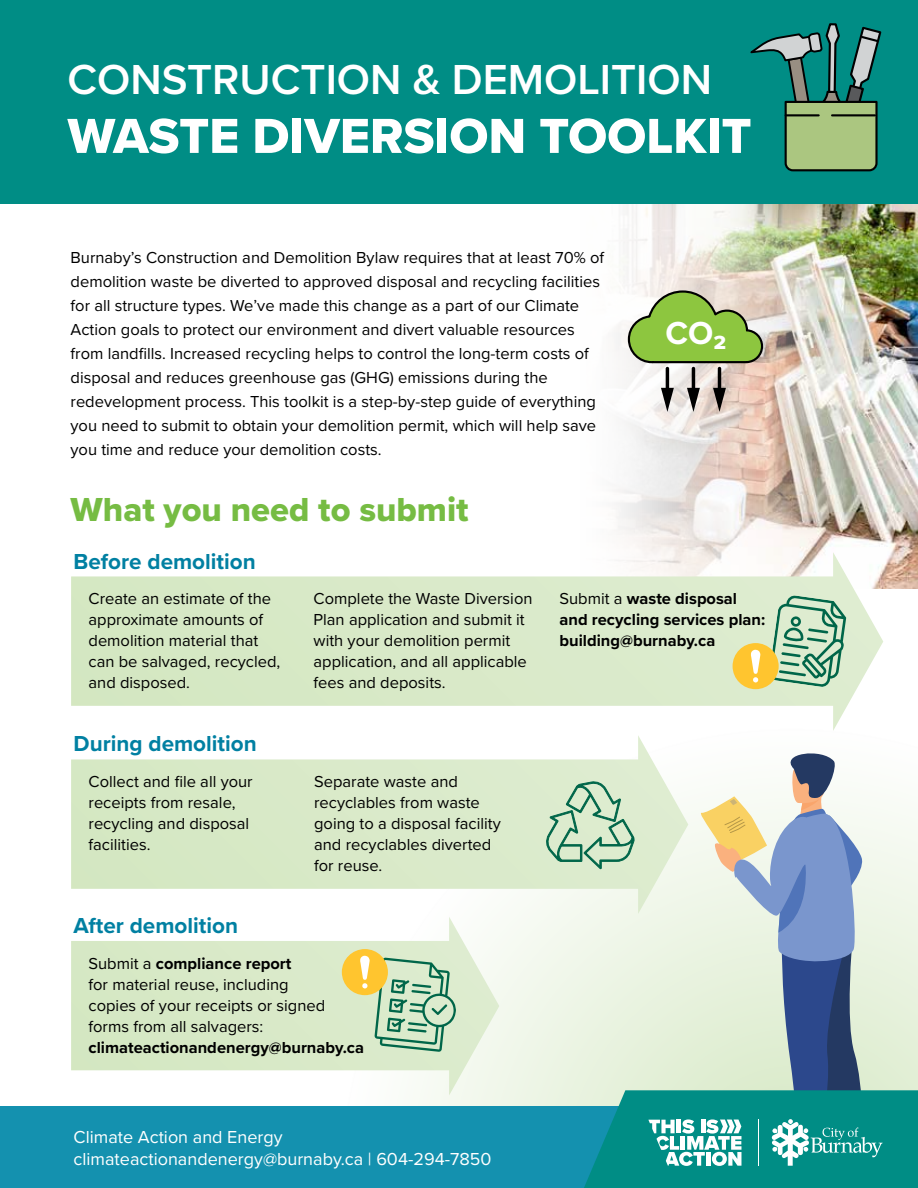
<style>
.page{position:relative;width:918px;height:1188px;background:#fff}
.page>*{position:absolute;margin:0;border:0;box-sizing:border-box;transform-origin:0 0}
.t1{font:51px "Proxima Nova Extrabld";color:#fff}
.t2{font:600 43.5px "Proxima Nova";color:#fff}
.t3{font:34.5px "Proxima Nova Extrabld";color:#76bc43}
.t4{font:700 33px "Proxima Nova";color:#fff}
.t5{font:700 22.5px "Proxima Nova";color:#0080a2}
.t6{font:18px/21.6px "Proxima Nova";color:#fff}
.t7{font:16.5px/21px "Proxima Nova";color:#000}
.t8{font:700 16.5px/21px "Proxima Nova";color:#000}
.s1{font-family:"Proxima Nova Extrabld";font-weight:400}
.s2{font-weight:400}
.s3{font-weight:700}
</style>
<div class="page">
<img style="left:560px;top:203px;width:358px;height:385px">
<svg style="left:627px;top:290px;width:137px;height:122px"></svg>
<div style="left:418px;top:914px;width:127px;height:192px;background:#f2f8ec"></div>
<div style="left:0;top:1106px;width:918px;height:82px;background:#1491af"></div>
<svg style="left:71px;top:917px;width:428px;height:178px"></svg>
<svg style="left:71px;top:552px;width:812px;height:179px"></svg>
<div style="left:0;top:0;width:918px;height:203px;background:#008d85"></div>
<svg style="left:71px;top:736px;width:574px;height:178px"></svg>
<svg style="left:769px;top:595px;width:77px;height:92px;background:#a1c7aa"></svg>
<svg style="left:750px;top:23px;width:132px;height:149px"></svg>
<hr style="left:832px;top:114px;width:43px;height:2px;background:#010101">
<hr style="left:786px;top:114px;width:33px;height:2px;background:#010101">
<svg style="left:545px;top:748px;width:373px;height:440px"></svg>
<div style="left:342px;top:949px;width:46px;height:46px;background:#ffc52f;border-radius:50%"></div>
<svg style="left:360px;top:956px;width:96px;height:96px;background:#b6cfa7"></svg>
<div style="left:733px;top:643px;width:46px;height:46px;background:#ffc52f;border-radius:50%"></div>
<svg style="left:751px;top:650px;width:9px;height:33px"></svg>
<h2 class="t2" style="left:68px;top:47px;width:646px">CONSTRUCTION &amp; DEMOLITION</h2>
<h1 class="t1" style="left:68px;top:98px;width:686px">WASTE DIVERSION TOOLKIT</h1>
<p class="t7" style="left:71px;top:245px;width:535px;line-height:24px">Burnaby’s Construction and Demolition Bylaw requires that at least 70% of demolition waste be diverted to approved disposal and recycling facilities for all structure types. We’ve made this change as a part of our Climate Action goals to protect our environment and divert valuable resources from landfills. Increased recycling helps to control the long-term costs of disposal and reduces greenhouse gas (GHG) emissions during the redevelopment process. This toolkit is a step-by-step guide of everything you need to submit to obtain your demolition permit, which will help save you time and reduce your demolition costs.</p>
<h3 class="t3" style="left:71px;top:484px;width:400px">What you need to submit</h3>
<h3 class="t5" style="left:74px;top:544px;width:184px">Before demolition</h3>
<h3 class="t4" style="left:665px;top:308px;width:63px">CO<span class="s1">2</span></h3>
<p class="t7" style="left:89px;top:587px;width:193px">Create an estimate of the approximate amounts of demolition material that can be salvaged, recycled, and disposed.</p>
<h3 class="t5" style="left:74px;top:726px;width:185px">During demolition</h3>
<p class="t7" style="left:314px;top:587px;width:220px">Complete the Waste Diversion<br>Plan application and submit it with your demolition permit application, and all applicable fees and deposits.</p>
<p class="t8" style="left:559px;top:588px;width:207px"><span class="s2">Submit a</span> waste disposal and recycling services plan: building@burnaby.ca</p>
<p class="t7" style="left:89px;top:770px;width:166px">Collect and file all your receipts from resale, recycling and disposal facilities.</p>
<p class="t7" style="left:314px;top:770px;width:188px">Separate waste and recyclables from waste going to a disposal facility and recyclables diverted for reuse.</p>
<h3 class="t5" style="left:74px;top:909px;width:166px">After demolition</h3>
<p class="t7" style="left:89px;top:952px;width:238px">Submit a <span class="s3">compliance report<br></span>for material reuse, including copies of your receipts or signed forms from all salvagers:</p>
<p class="t8" style="left:89px;top:1037px;width:277px">climateactionandenergy@burnaby.ca</p>
<p class="t6" style="left:74px;top:1126px;width:419px">Climate Action and Energy climateactionandenergy@burnaby.ca | 604-294-7850</p>
</div>
